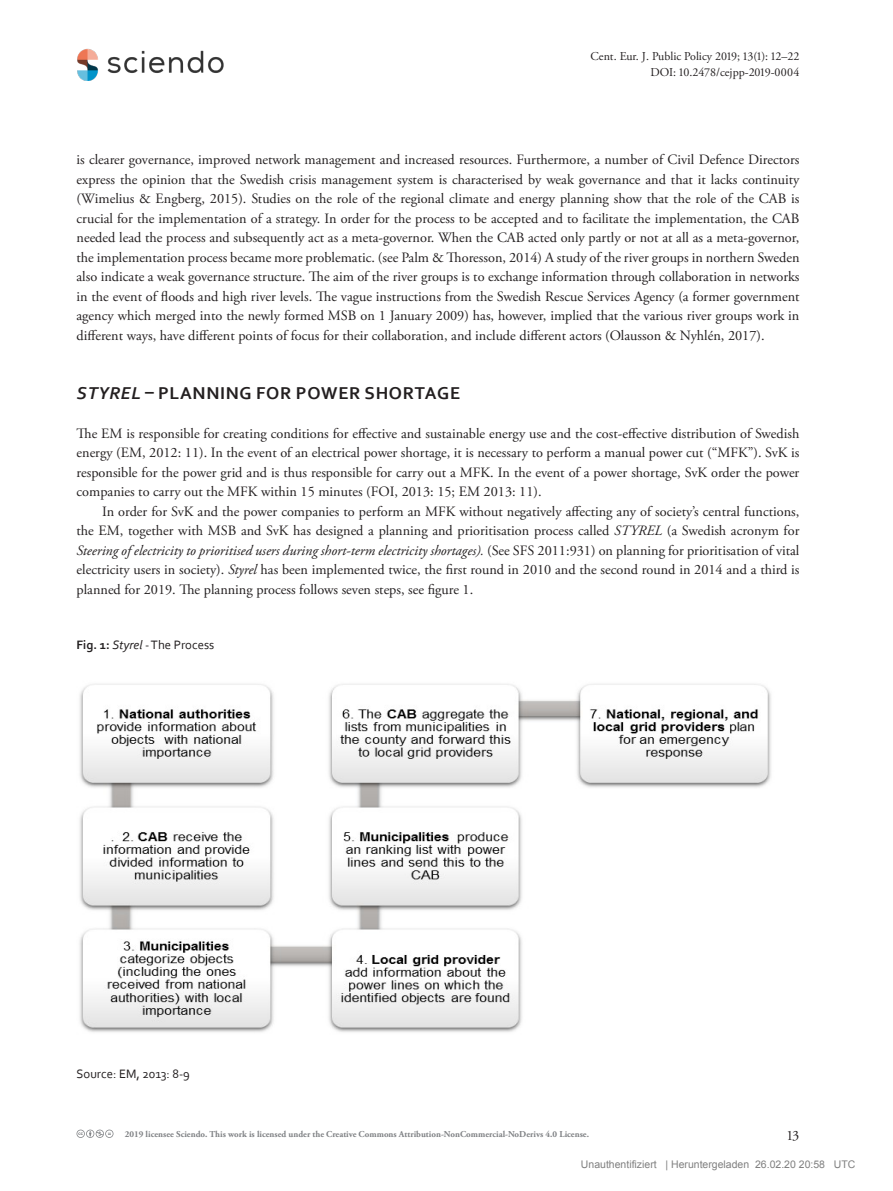
<style>
.page{position:relative;width:893px;height:1191px;background:#fff}
.page>*{position:absolute;margin:0;border:0;box-sizing:border-box;transform-origin:0 0}
.head2{font:700 18px "Corbel";letter-spacing:.04em;color:#231f20}
.Paragraph_with_inde{font:14.25px/19.5px "Adobe Garamond Pro";color:#231f20;text-align:justify}
.Paragraph_without_i{font:14.25px/19.5px "Adobe Garamond Pro";color:#231f20;text-align:justify}
.Captions_FIG_tab{font:12.75px "Corbel";color:#231f20}
.t1{font:12px/16.5px "Adobe Garamond Pro";color:#231f20;text-align:right}
.t2{font:10.5px "Arial";color:#808080}
.t3{font:700 9px "Adobe Garamond Pro";color:#808285}
.s1{font-style:italic}
.s2{font-weight:700}
</style>
<div class="page">
<img style="left:77px;top:49px;width:147px;height:32px">
<svg style="left:77px;top:1129px;width:36px;height:8px"></svg>
<img style="left:79px;top:684px;width:692px;height:348px">
<p class="t1" style="left:591px;top:48px;width:210px">Cent. Eur. J. Public Policy 2019; 13(1): 12–22<br>DOI: 10.2478/cejpp-2019-0004</p>
<p class="Paragraph_with_inde" style="left:77px;top:151px;width:724px">is clearer governance, improved network management and increased resources. Furthermore, a number of Civil Defence Directors express the opinion that the Swedish crisis management system is characterised by weak governance and that it lacks continuity (Wimelius &amp; Engberg, 2015). Studies on the role of the regional climate and energy planning show that the role of the CAB is crucial for the implementation of a strategy. In order for the process to be accepted and to facilitate the implementation, the CAB needed lead the process and subsequently act as a meta-governor. When the CAB acted only partly or not at all as a meta-governor, the implementation process became more problematic. (see Palm &amp; Thoresson, 2014) A study of the river groups in northern Sweden also indicate a weak governance structure. The aim of the river groups is to exchange information through collaboration in networks in the event of floods and high river levels. The vague instructions from the Swedish Rescue Services Agency (a former government agency which merged into the newly formed MSB on 1 January 2009) has, however, implied that the various river groups work in different ways, have different points of focus for their collaboration, and include different actors (Olausson &amp; Nyhlén, 2017).</p>
<p class="head2" style="left:77px;top:381px;width:385px"><span class="s1">STYREL</span> – PLANNING FOR POWER SHORTAGE</p>
<p class="Paragraph_without_i" style="left:77px;top:424px;width:724px">The EM is responsible for creating conditions for effective and sustainable energy use and the cost-effective distribution of Swedish energy (EM, 2012: 11). In the event of an electrical power shortage, it is necessary to perform a manual power cut (“MFK”). SvK is responsible for the power grid and is thus responsible for carry out a MFK. In the event of a power shortage, SvK order the power companies to carry out the MFK within 15 minutes (FOI, 2013: 15; EM 2013: 11).</p>
<p class="Paragraph_with_inde" style="left:77px;top:502px;width:724px;text-indent:26px">In order for SvK and the power companies to perform an MFK without negatively affecting any of society’s central functions, the EM, together with MSB and SvK has designed a planning and prioritisation process called <span class="s1">STYREL</span> (a Swedish acronym for <span class="s1">Steering of electricity to prioritised users during short-term electricity shortages).</span> (See SFS 2011:931) on planning for prioritisation of vital electricity users in society). <span class="s1">Styrel</span> has been implemented twice, the first round in 2010 and the second round in 2014 and a third is planned for 2019. The planning process follows seven steps, see figure 1.</p>
<p class="Captions_FIG_tab" style="left:77px;top:637px;width:139px"><span class="s2">Fig. 1:</span> <span class="s1">Styrel</span> - The Process</p>
<p class="Captions_FIG_tab" style="left:77px;top:1066px;width:115px">Source: EM, 2013: 8-9</p>
<p class="t3" style="left:125px;top:1128px;width:466px">2019 licensee Sciendo. This work is licensed under the Creative Commons Attribution-NonCommercial-NoDerivs 4.0 License.</p>
<p class="Paragraph_with_inde" style="left:787px;top:1126px;width:14px">13</p>
<p class="t2" style="left:581px;top:1160px;width:276px">Unauthentifiziert | Heruntergeladen 26.02.20 20:58 UTC</p>
</div>
